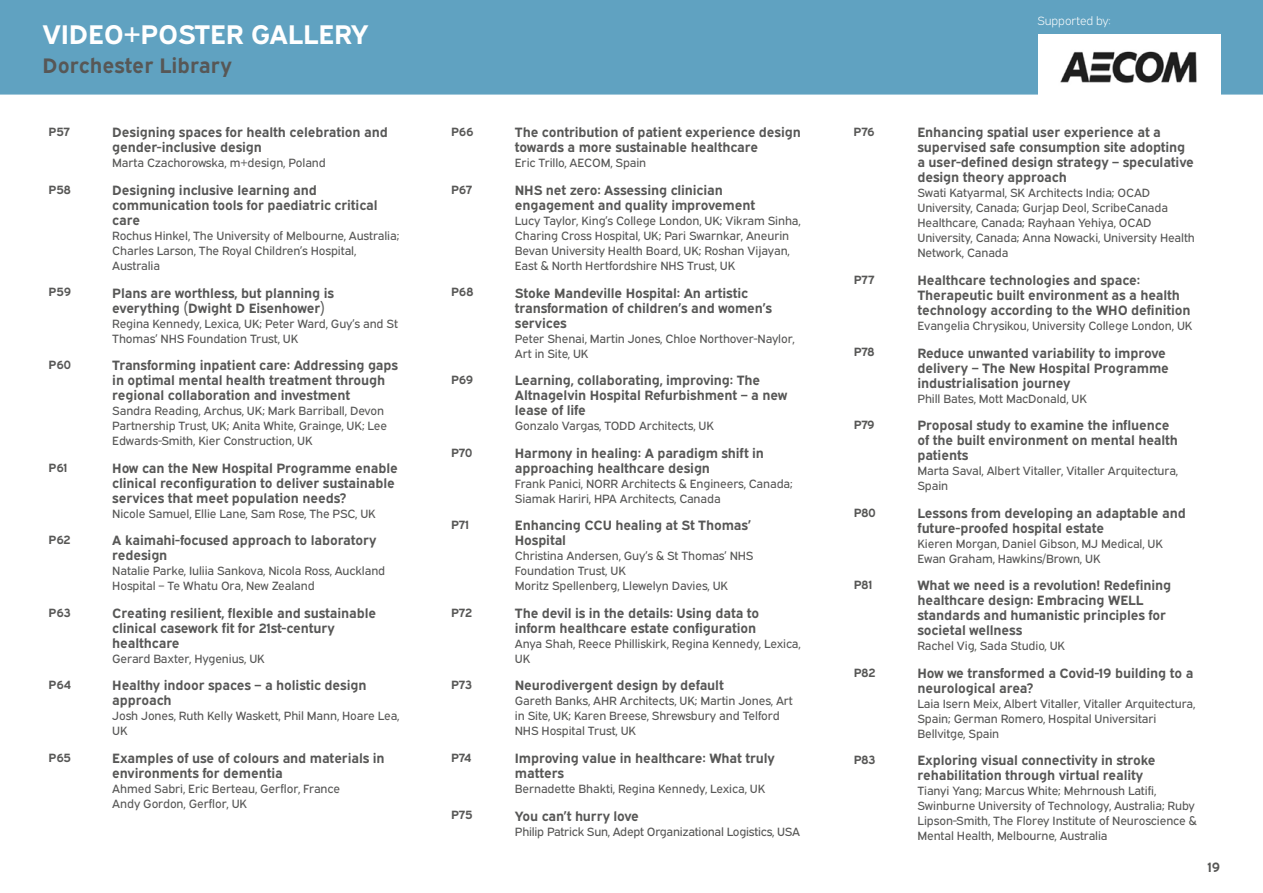
<style>
.page{position:relative;width:1263px;height:893px;background:#fff}
.page>*{position:absolute;margin:0;border:0;box-sizing:border-box;transform-origin:0 0}
.t1{font:700 27px "Expressway Rg";letter-spacing:-.01em;color:#fff}
.t2{font:700 21px "Expressway Rg";color:#575756}
.t3{font:700 13.5px/15px "Expressway Rg";letter-spacing:-.01em;color:#575756}
.t4{font:12px/15px "Expressway Rg";letter-spacing:-.01em;color:#575756}
.t5{font:700 12px "Expressway Rg";letter-spacing:-.01em;color:#575756}
.t6{font:12px "Expressway Lt";letter-spacing:-.01em;color:#fff}
</style>
<div class="page">
<div style="left:0;top:0;width:1263px;height:95px;background:#60a2c1"></div>
<div style="left:1037px;top:34px;width:183px;height:71px;background:#fff"></div>
<img style="left:1060px;top:51px;width:137px;height:32px">
<h1 class="t1" style="left:43px;top:13px;width:328px">VIDEO+POSTER GALLERY</h1>
<h2 class="t2" style="left:43px;top:49px;width:191px">Dorchester Library</h2>
<p class="t5" style="left:49px;top:123px;width:23px">P57</p>
<p class="t3" style="left:112px;top:124px;width:277px">Designing spaces for health celebration and gender-inclusive design</p>
<p class="t4" style="left:112px;top:154px;width:215px">Marta Czachorowska, m+design, Poland</p>
<p class="t5" style="left:49px;top:180px;width:24px">P58</p>
<p class="t3" style="left:112px;top:181px;width:267px">Designing inclusive learning and communication tools for paediatric critical care</p>
<p class="t4" style="left:112px;top:227px;width:289px">Rochus Hinkel, The University of Melbourne, Australia;<br>Charles Larson, The Royal Children’s Hospital,<br>Australia</p>
<p class="t5" style="left:49px;top:283px;width:24px">P59</p>
<p class="t3" style="left:112px;top:284px;width:223px">Plans are worthless, but planning is everything (Dwight D Eisenhower)</p>
<p class="t4" style="left:112px;top:315px;width:287px">Regina Kennedy, Lexica, UK; Peter Ward, Guy’s and St<br>Thomas’ NHS Foundation Trust, UK</p>
<p class="t5" style="left:49px;top:355px;width:24px">P60</p>
<p class="t3" style="left:112px;top:356px;width:287px">Transforming inpatient care: Addressing gaps in optimal mental health treatment through regional collaboration and investment</p>
<p class="t4" style="left:112px;top:402px;width:276px">Sandra Reading, Archus, UK; Mark Barriball, Devon<br>Partnership Trust, UK; Anita White, Grainge, UK; Lee<br>Edwards-Smith, Kier Construction, UK</p>
<p class="t5" style="left:49px;top:458px;width:20px">P61</p>
<p class="t3" style="left:112px;top:459px;width:287px">How can the New Hospital Programme enable clinical reconfiguration to deliver sustainable services that meet population needs?</p>
<p class="t4" style="left:112px;top:505px;width:265px">Nicole Samuel, Ellie Lane, Sam Rose, The PSC, UK</p>
<p class="t5" style="left:49px;top:530px;width:24px">P62</p>
<p class="t3" style="left:112px;top:531px;width:266px">A kaimahi-focused approach to laboratory redesign</p>
<p class="t4" style="left:112px;top:562px;width:274px">Natalie Parke, Iuliia Sankova, Nicola Ross, Auckland<br>Hospital – Te Whatu Ora, New Zealand</p>
<p class="t5" style="left:49px;top:603px;width:24px">P63</p>
<p class="t3" style="left:112px;top:604px;width:265px">Creating resilient, flexible and sustainable clinical casework fit for 21st-century healthcare</p>
<p class="t4" style="left:112px;top:650px;width:154px">Gerard Baxter, Hygenius, UK</p>
<p class="t5" style="left:49px;top:675px;width:24px">P64</p>
<p class="t3" style="left:112px;top:677px;width:256px">Healthy indoor spaces – a holistic design approach</p>
<p class="t4" style="left:112px;top:707px;width:289px">Josh Jones, Ruth Kelly Waskett, Phil Mann, Hoare Lea,<br>UK</p>
<p class="t5" style="left:49px;top:748px;width:24px">P65</p>
<p class="t3" style="left:112px;top:749px;width:274px">Examples of use of colours and materials in environments for dementia</p>
<p class="t4" style="left:112px;top:780px;width:229px">Ahmed Sabri, Eric Berteau, Gerflor, France<br>Andy Gordon, Gerflor, UK</p>
<p class="t5" style="left:451px;top:123px;width:24px">P66</p>
<p class="t3" style="left:515px;top:124px;width:287px">The contribution of patient experience design towards a more sustainable healthcare</p>
<p class="t4" style="left:515px;top:154px;width:133px">Eric Trillo, AECOM, Spain</p>
<p class="t5" style="left:451px;top:180px;width:23px">P67</p>
<p class="t3" style="left:515px;top:181px;width:242px">NHS net zero: Assessing clinician engagement and quality improvement</p>
<p class="t4" style="left:515px;top:212px;width:287px">Lucy Taylor, King’s College London, UK; Vikram Sinha, Charing Cross Hospital, UK; Pari Swarnkar, Aneurin Bevan University Health Board, UK; Roshan Vijayan, East &amp; North Hertfordshire NHS Trust, UK</p>
<p class="t5" style="left:451px;top:283px;width:24px">P68</p>
<p class="t3" style="left:515px;top:284px;width:259px">Stoke Mandeville Hospital: An artistic transformation of children’s and women’s services</p>
<p class="t4" style="left:515px;top:330px;width:281px">Peter Shenai, Martin Jones, Chloe Northover-Naylor,<br>Art in Site, UK</p>
<p class="t5" style="left:451px;top:370px;width:24px">P69</p>
<p class="t3" style="left:515px;top:371px;width:274px">Learning, collaborating, improving: The<br>Altnagelvin Hospital Refurbishment – a new lease of life</p>
<p class="t4" style="left:515px;top:417px;width:201px">Gonzalo Vargas, TODD Architects, UK</p>
<p class="t5" style="left:451px;top:443px;width:23px">P70</p>
<p class="t3" style="left:515px;top:444px;width:251px">Harmony in healing: A paradigm shift in approaching healthcare design</p>
<p class="t4" style="left:515px;top:475px;width:279px">Frank Panici, NORR Architects &amp; Engineers, Canada;<br>Siamak Hariri, HPA Architects, Canada</p>
<p class="t5" style="left:451px;top:515px;width:20px">P71</p>
<p class="t3" style="left:515px;top:516px;width:238px">Enhancing CCU healing at St Thomas’<br>Hospital</p>
<p class="t4" style="left:515px;top:547px;width:240px">Christina Andersen, Guy’s &amp; St Thomas’ NHS<br>Foundation Trust, UK<br>Moritz Spellenberg, Llewelyn Davies, UK</p>
<p class="t5" style="left:451px;top:603px;width:23px">P72</p>
<p class="t3" style="left:515px;top:604px;width:246px">The devil is in the details: Using data to inform healthcare estate configuration</p>
<p class="t4" style="left:515px;top:635px;width:287px">Anya Shah, Reece Philliskirk, Regina Kennedy, Lexica,<br>UK</p>
<p class="t5" style="left:451px;top:675px;width:22px">P73</p>
<p class="t3" style="left:515px;top:677px;width:210px">Neurodivergent design by default</p>
<p class="t4" style="left:515px;top:692px;width:280px">Gareth Banks, AHR Architects, UK; Martin Jones, Art in Site, UK; Karen Breese, Shrewsbury and Telford<br>NHS Hospital Trust, UK</p>
<p class="t5" style="left:451px;top:748px;width:22px">P74</p>
<p class="t3" style="left:515px;top:749px;width:262px">Improving value in healthcare: What truly matters</p>
<p class="t4" style="left:515px;top:780px;width:252px">Bernadette Bhakti, Regina Kennedy, Lexica, UK</p>
<p class="t5" style="left:451px;top:806px;width:23px">P75</p>
<p class="t3" style="left:515px;top:807px;width:126px">You can’t hurry love</p>
<p class="t4" style="left:515px;top:822px;width:287px">Philip Patrick Sun, Adept Organizational Logistics, USA</p>
<p class="t6" style="left:1037px;top:12px;width:75px">Supported by:</p>
<p class="t5" style="left:854px;top:123px;width:22px">P76</p>
<p class="t3" style="left:917px;top:124px;width:278px">Enhancing spatial user experience at a supervised safe consumption site adopting a user-defined design strategy – speculative design theory approach</p>
<p class="t4" style="left:917px;top:184px;width:279px">Swati Katyarmal, SK Architects India; OCAD University, Canada; Gurjap Deol, ScribeCanada Healthcare, Canada; Rayhaan Yehiya, OCAD University, Canada; Anna Nowacki, University Health Network, Canada</p>
<p class="t5" style="left:854px;top:270px;width:22px">P77</p>
<p class="t3" style="left:917px;top:271px;width:275px">Healthcare technologies and space:<br>Therapeutic built environment as a health technology according to the WHO definition</p>
<p class="t4" style="left:917px;top:317px;width:277px">Evangelia Chrysikou, University College London, UK</p>
<p class="t5" style="left:854px;top:343px;width:22px">P78</p>
<p class="t3" style="left:917px;top:344px;width:253px">Reduce unwanted variability to improve delivery – The New Hospital Programme industrialisation journey</p>
<p class="t4" style="left:917px;top:390px;width:171px">Phill Bates, Mott MacDonald, UK</p>
<p class="t5" style="left:854px;top:415px;width:23px">P79</p>
<p class="t3" style="left:917px;top:416px;width:262px">Proposal study to examine the influence of the built environment on mental health patients</p>
<p class="t4" style="left:917px;top:462px;width:262px">Marta Saval, Albert Vitaller, Vitaller Arquitectura,<br>Spain</p>
<p class="t5" style="left:854px;top:503px;width:24px">P80</p>
<p class="t3" style="left:917px;top:504px;width:270px">Lessons from developing an adaptable and future-proofed hospital estate</p>
<p class="t4" style="left:917px;top:535px;width:247px">Kieren Morgan, Daniel Gibson, MJ Medical, UK<br>Ewan Graham, Hawkins/Brown, UK</p>
<p class="t5" style="left:854px;top:575px;width:20px">P81</p>
<p class="t3" style="left:917px;top:576px;width:255px">What we need is a revolution! Redefining healthcare design: Embracing WELL standards and humanistic principles for societal wellness</p>
<p class="t4" style="left:917px;top:637px;width:149px">Rachel Vig, Sada Studio, UK</p>
<p class="t5" style="left:854px;top:663px;width:23px">P82</p>
<p class="t3" style="left:917px;top:664px;width:277px">How we transformed a Covid-19 building to a neurological area?</p>
<p class="t4" style="left:917px;top:695px;width:279px">Laia Isern Meix, Albert Vitaller, Vitaller Arquitectura,<br>Spain; German Romero, Hospital Universitari<br>Bellvitge, Spain</p>
<p class="t5" style="left:854px;top:750px;width:23px">P83</p>
<p class="t3" style="left:917px;top:752px;width:240px">Exploring visual connectivity in stroke rehabilitation through virtual reality</p>
<p class="t4" style="left:917px;top:782px;width:281px">Tianyi Yang; Marcus White; Mehrnoush Latifi, Swinburne University of Technology, Australia; Ruby Lipson-Smith, The Florey Institute of Neuroscience &amp; Mental Health, Melbourne, Australia</p>
<p class="t3" style="left:1207px;top:858px;width:14px">19</p>
</div>
